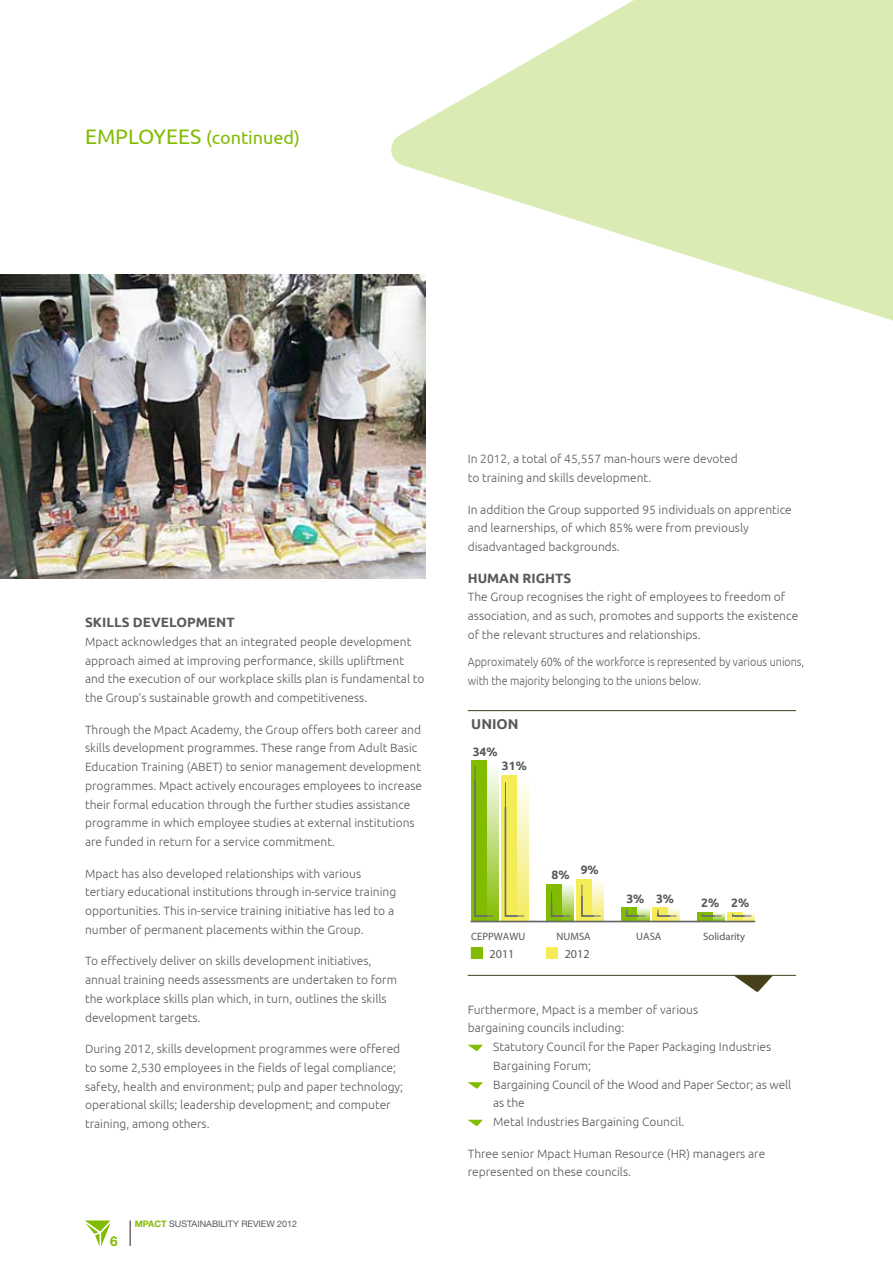
<style>
.page{position:relative;width:893px;height:1263px;background:#fff}
.page>*{position:absolute;margin:0;border:0;box-sizing:border-box;transform-origin:0 0}
.t1{font:18px "Ubuntu";color:#82bc00}
.t2{font:700 14.25px "Ubuntu";color:#58595b}
.t3{font:700 13.5px "Ubuntu";color:#58595b}
.t4{font:700 13.5px "Helvetica Neue LT Std";color:#82bc00}
.t5{font:700 12.15px "Ubuntu";color:#58595b}
.t6{font:12.15px "Ubuntu";color:#58595b}
.t7{font:300 12px/18.8px "Ubuntu";color:#58595b}
.t8{font:300 12px/18.8px "Ubuntu";color:#58595b;scale:.9 1}
.t9{font:10.65px "Ubuntu";color:#58595b}
.t10{font:9px "Helvetica Neue LT Std";color:#58595b}
.s1{font-size:21px}
.s2{font-weight:700;color:#82bc00}
</style>
<div class="page">
<hr style="left:129px;top:1220px;width:2px;height:26px;background:#726963">
<svg style="left:85px;top:1220px;width:25px;height:26px"></svg>
<svg style="left:389px;top:0;width:504px;height:548px"></svg>
<svg style="left:468px;top:1045px;width:15px;height:6px"></svg>
<svg style="left:468px;top:1082px;width:15px;height:7px"></svg>
<svg style="left:468px;top:1120px;width:15px;height:6px"></svg>
<img style="left:0;top:275px;width:425px;height:303px">
<div style="left:471px;top:947px;width:12px;height:12px;background:#82bc00"></div>
<div style="left:546px;top:947px;width:12px;height:12px;background:#f4ec57"></div>
<div style="left:501px;top:775px;width:27px;height:146px;background:#f4ec57"></div>
<div style="left:577px;top:879px;width:27px;height:42px;background:#f4ec57"></div>
<div style="left:652px;top:907px;width:27px;height:14px;background:#f4ec57"></div>
<div style="left:727px;top:912px;width:28px;height:9px;background:#f4ec57"></div>
<div style="left:471px;top:760px;width:27px;height:161px;background:#82bc00"></div>
<div style="left:546px;top:884px;width:28px;height:37px;background:#82bc00"></div>
<div style="left:622px;top:907px;width:27px;height:14px;background:#82bc00"></div>
<div style="left:697px;top:912px;width:27px;height:9px;background:#82bc00"></div>
<svg style="left:487px;top:760px;width:12px;height:161px"></svg>
<svg style="left:517px;top:775px;width:11px;height:146px"></svg>
<svg style="left:563px;top:884px;width:11px;height:37px"></svg>
<svg style="left:592px;top:879px;width:12px;height:42px"></svg>
<svg style="left:474px;top:765px;width:20px;height:153px"></svg>
<svg style="left:504px;top:782px;width:21px;height:136px"></svg>
<svg style="left:550px;top:891px;width:21px;height:27px"></svg>
<svg style="left:638px;top:907px;width:11px;height:14px"></svg>
<svg style="left:625px;top:909px;width:21px;height:9px"></svg>
<svg style="left:581px;top:884px;width:20px;height:34px"></svg>
<svg style="left:668px;top:907px;width:12px;height:14px"></svg>
<svg style="left:657px;top:909px;width:20px;height:9px"></svg>
<svg style="left:732px;top:912px;width:23px;height:9px"></svg>
<svg style="left:702px;top:912px;width:22px;height:9px"></svg>
<hr style="left:471px;top:921px;width:284px;height:1px;background:#666767">
<svg style="left:734px;top:976px;width:39px;height:16px"></svg>
<hr style="left:468px;top:975px;width:328px;height:1px;background:#46401b">
<hr style="left:468px;top:710px;width:328px;height:1px;background:#46401b">
<h1 class="t1" style="left:85px;top:127px;width:216px"><span class="s1">EMPLOYEES</span> (continued)</h1>
<p class="t3" style="left:85px;top:614px;width:151px">SKILLS DEVELOPMENT</p>
<p class="t7" style="left:85px;top:632px;width:341px">Mpact acknowledges that an integrated people development approach aimed at improving performance, skills upliftment and the execution of our workplace skills plan is fundamental to the Group’s sustainable growth and competitiveness.</p>
<p class="t7" style="left:85px;top:720px;width:339px">Through the Mpact Academy, the Group offers both career and skills development programmes. These range from Adult Basic Education Training (ABET) to senior management development programmes. Mpact actively encourages employees to increase their formal education through the further studies assistance programme in which employee studies at external institutions are funded in return for a service commitment.</p>
<p class="t7" style="left:85px;top:864px;width:313px">Mpact has also developed relationships with various tertiary educational institutions through in-service training opportunities. This in-service training initiative has led to a number of permanent placements within the Group.</p>
<p class="t7" style="left:85px;top:951px;width:314px">To effectively deliver on skills development initiatives, annual training needs assessments are undertaken to form the workplace skills plan which, in turn, outlines the skills development targets.</p>
<p class="t7" style="left:85px;top:1039px;width:320px">During 2012, skills development programmes were offered to some 2,530 employees in the fields of legal compliance; safety, health and environment; pulp and paper technology; operational skills; leadership development; and computer training, among others.</p>
<p class="t4" style="left:110px;top:1233px;width:9px">6</p>
<p class="t10" style="left:135px;top:1218px;width:164px"><span class="s2">MPACT</span> SUSTAINABILITY REVIEW 2012</p>
<p class="t7" style="left:468px;top:449px;width:271px">In 2012, a total of 45,557 man-hours were devoted to training and skills development.</p>
<p class="t7" style="left:468px;top:500px;width:325px">In addition the Group supported 95 individuals on apprentice and learnerships, of which 85% were from previously disadvantaged backgrounds.</p>
<p class="t3" style="left:468px;top:569px;width:21px">HUMAN</p>
<p class="t3" style="left:522px;top:569px;width:50px">RIGHTS</p>
<p class="t7" style="left:468px;top:587px;width:332px">The Group recognises the right of employees to freedom of association, and as such, promotes and supports the existence of the relevant structures and relationships.</p>
<p class="t8" style="left:468px;top:652px;width:375px">Approximately 60% of the workforce is represented by various unions, with the majority belonging to the unions below.</p>
<p class="t2" style="left:471px;top:715px;width:49px">UNION</p>
<p class="t5" style="left:473px;top:744px;width:26px">34%</p>
<p class="t5" style="left:502px;top:758px;width:26px">31%</p>
<p class="t5" style="left:552px;top:865px;width:49px">8% 9%</p>
<p class="t5" style="left:626px;top:891px;width:49px">3% 3%</p>
<p class="t5" style="left:701px;top:896px;width:50px">2% 2%</p>
<p class="t9" style="left:471px;top:930px;width:56px">CEPPWAWU</p>
<p class="t9" style="left:556px;top:930px;width:36px">NUMSA</p>
<p class="t9" style="left:636px;top:930px;width:27px">UASA</p>
<p class="t9" style="left:703px;top:930px;width:43px">Solidarity</p>
<p class="t6" style="left:565px;top:947px;width:26px">2012</p>
<p class="t6" style="left:490px;top:947px;width:26px">2011</p>
<p class="t7" style="left:468px;top:1000px;width:232px">Furthermore, Mpact is a member of various bargaining councils including:</p>
<p class="t7" style="left:493px;top:1037px;width:299px">Statutory Council for the Paper Packaging Industries Bargaining Forum;<br>Bargaining Council of the Wood and Paper Sector; as well as the<br>Metal Industries Bargaining Council.</p>
<p class="t7" style="left:468px;top:1144px;width:299px">Three senior Mpact Human Resource (HR) managers are represented on these councils.</p>
</div>
